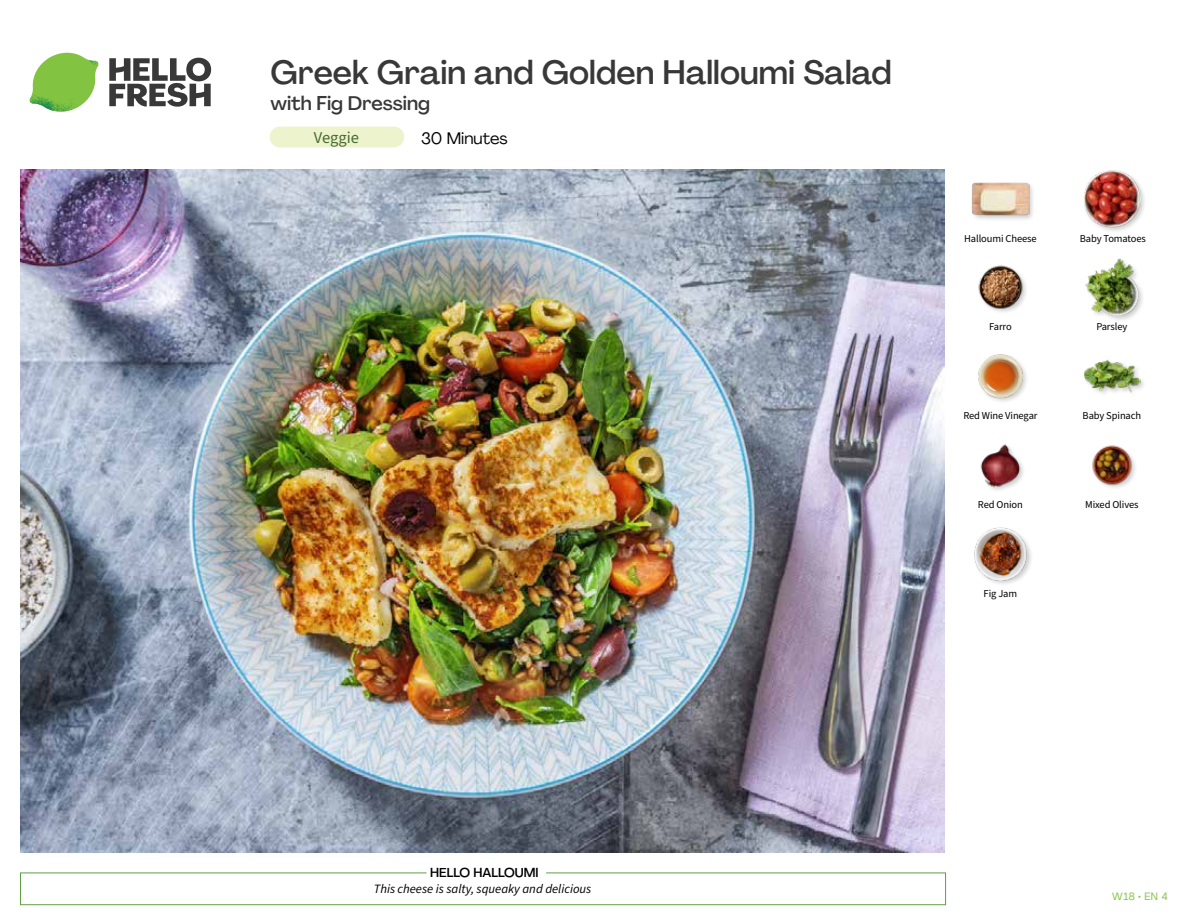
<style>
.page{position:relative;width:1188px;height:918px;background:#fff}
.page>*{position:absolute;margin:0;border:0;box-sizing:border-box;transform-origin:0 0}
.t1{font:500 33px "Agrandir";color:#383839}
.t2{font:500 19.5px "Agrandir";color:#383839}
.t3{font:16.5px "Agrandir";color:#000}
.t4{font:16.5px "Source Sans Pro";color:#476b32}
.t5{font:italic 12.75px "Source Sans Pro";color:#000}
.t6{font:500 12.75px "Agrandir";color:#000}
.t7{font:10.5px "Source Sans Pro";letter-spacing:-.01em;color:#000}
.t8{font:10.5px "Agrandir";color:#82c341}
</style>
<div class="page">
<div style="left:270px;top:127px;width:134px;height:20px;background:#edf3cd;border-radius:10px"></div>
<svg style="left:109px;top:57px;width:102px;height:50px"></svg>
<svg style="left:34px;top:53px;width:62px;height:40px"></svg>
<img style="left:67px;top:53px;width:32px;height:26px">
<img style="left:33px;top:75px;width:59px;height:11px">
<img style="left:29px;top:79px;width:61px;height:33px">
<img style="left:65px;top:86px;width:27px;height:25px">
<div style="left:20px;top:873px;width:926px;height:32px;border:1px solid #609f43"></div>
<div style="left:427px;top:865px;width:119px;height:15px;background:#fff"></div>
<img style="left:21px;top:170px;width:924px;height:682px">
<div style="left:973px;top:527px;width:61px;height:60px;background:#000;opacity:.2"></div>
<img style="left:973px;top:527px;width:56px;height:56px">
<img style="left:1092px;top:445px;width:43px;height:43px">
<img style="left:980px;top:444px;width:43px;height:46px">
<div style="left:1083px;top:359px;width:64px;height:40px;background:#000;opacity:.2"></div>
<img style="left:1083px;top:359px;width:58px;height:40px">
<img style="left:978px;top:354px;width:49px;height:48px">
<div style="left:1084px;top:258px;width:61px;height:65px;background:#000;opacity:.2"></div>
<img style="left:1084px;top:259px;width:57px;height:57px">
<img style="left:978px;top:265px;width:48px;height:47px">
<div style="left:1082px;top:169px;width:65px;height:64px;background:#000;opacity:.2"></div>
<img style="left:1083px;top:170px;width:58px;height:57px">
<div style="left:971px;top:181px;width:64px;height:41px;background:#000;opacity:.2"></div>
<img style="left:972px;top:181px;width:57px;height:41px">
<h1 class="t1" style="left:271px;top:52px;width:623px">Greek Grain and Golden Halloumi Salad</h1>
<h2 class="t2" style="left:271px;top:91px;width:161px">with Fig Dressing</h2>
<h3 class="t4" style="left:314px;top:127px;width:47px">Veggie</h3>
<h3 class="t3" style="left:421px;top:128px;width:88px">30 Minutes</h3>
<p class="t7" style="left:964px;top:231px;width:74px">Halloumi Cheese</p>
<p class="t7" style="left:1080px;top:231px;width:68px">Baby Tomatoes</p>
<p class="t7" style="left:989px;top:320px;width:24px">Farro</p>
<p class="t7" style="left:1096px;top:320px;width:33px">Parsley</p>
<p class="t7" style="left:963px;top:409px;width:76px">Red Wine Vinegar</p>
<p class="t7" style="left:1083px;top:409px;width:60px">Baby Spinach</p>
<p class="t7" style="left:978px;top:497px;width:46px">Red Onion</p>
<p class="t7" style="left:1085px;top:497px;width:55px">Mixed Olives</p>
<p class="t7" style="left:984px;top:586px;width:35px">Fig Jam</p>
<p class="t6" style="left:430px;top:864px;width:110px">HELLO HALLOUMI</p>
<p class="t5" style="left:374px;top:880px;width:219px">This cheese is salty, squeaky and delicious</p>
<p class="t8" style="left:1112px;top:890px;width:57px">W18 • EN 4</p>
</div>
